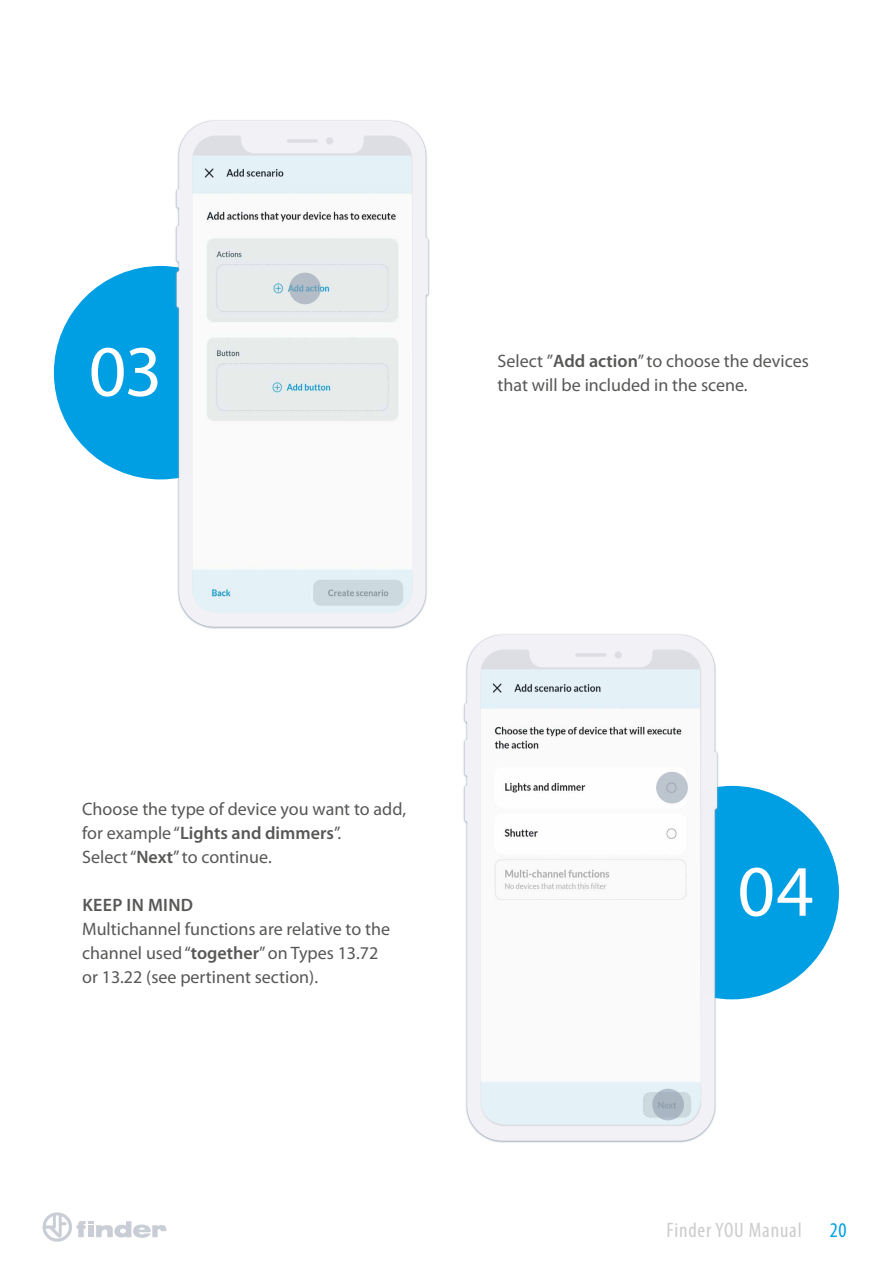
<style>
.page{position:relative;width:893px;height:1263px;background:#fff}
.page>*{position:absolute;margin:0;border:0;box-sizing:border-box;transform-origin:0 0}
.t1{font:72.9px "Myriad Pro";color:#fff}
.t2{font:condensed 21px "Myriad Pro";letter-spacing:.04em;color:#ccc}
.t3{font:condensed 21px "Myriad Pro";color:#009fe3}
.t4{font:18px/24px "Myriad Pro";color:#575756}
.t5{font:600 18px "Myriad Pro";letter-spacing:.02em;color:#575756}
.s1{font-weight:600}
</style>
<div class="page">
<svg style="left:43px;top:1212px;width:123px;height:30px"></svg>
<div style="left:54px;top:266px;width:213px;height:213px;background:#009fe3;border-radius:50%"></div>
<div style="left:625px;top:786px;width:214px;height:213px;background:#009fe3;border-radius:50%"></div>
<img style="left:141px;top:120px;width:289px;height:509px">
<img style="left:192px;top:156px;width:221px;height:457px">
<svg style="left:289px;top:273px;width:32px;height:31px"></svg>
<img style="left:429px;top:621px;width:316px;height:522px">
<img style="left:481px;top:669px;width:220px;height:456px">
<svg style="left:656px;top:772px;width:32px;height:31px"></svg>
<svg style="left:652px;top:1089px;width:32px;height:31px"></svg>
<h1 class="t1" style="left:89px;top:326px;width:75px">03</h1>
<p class="t4" style="left:497px;top:349px;width:313px">Select ”<span class="s1">Add action</span>” to choose the devices that will be included in the scene.</p>
<p class="t4" style="left:82px;top:797px;width:325px">Choose the type of device you want to add, for example “<span class="s1">Lights and dimmers</span>”.<br>Select “<span class="s1">Next</span>” to continue.</p>
<p class="t5" style="left:82px;top:894px;width:112px">KEEP IN MIND</p>
<p class="t4" style="left:82px;top:917px;width:309px">Multichannel functions are relative to the channel used “<span class="s1">together</span>” on Types 13.72 or 13.22 (see pertinent section).</p>
<h1 class="t1" style="left:738px;top:846px;width:78px">04</h1>
<p class="t2" style="left:666px;top:1218px;width:137px">Finder YOU Manual</p>
<p class="t3" style="left:830px;top:1218px;width:19px">20</p>
</div>
